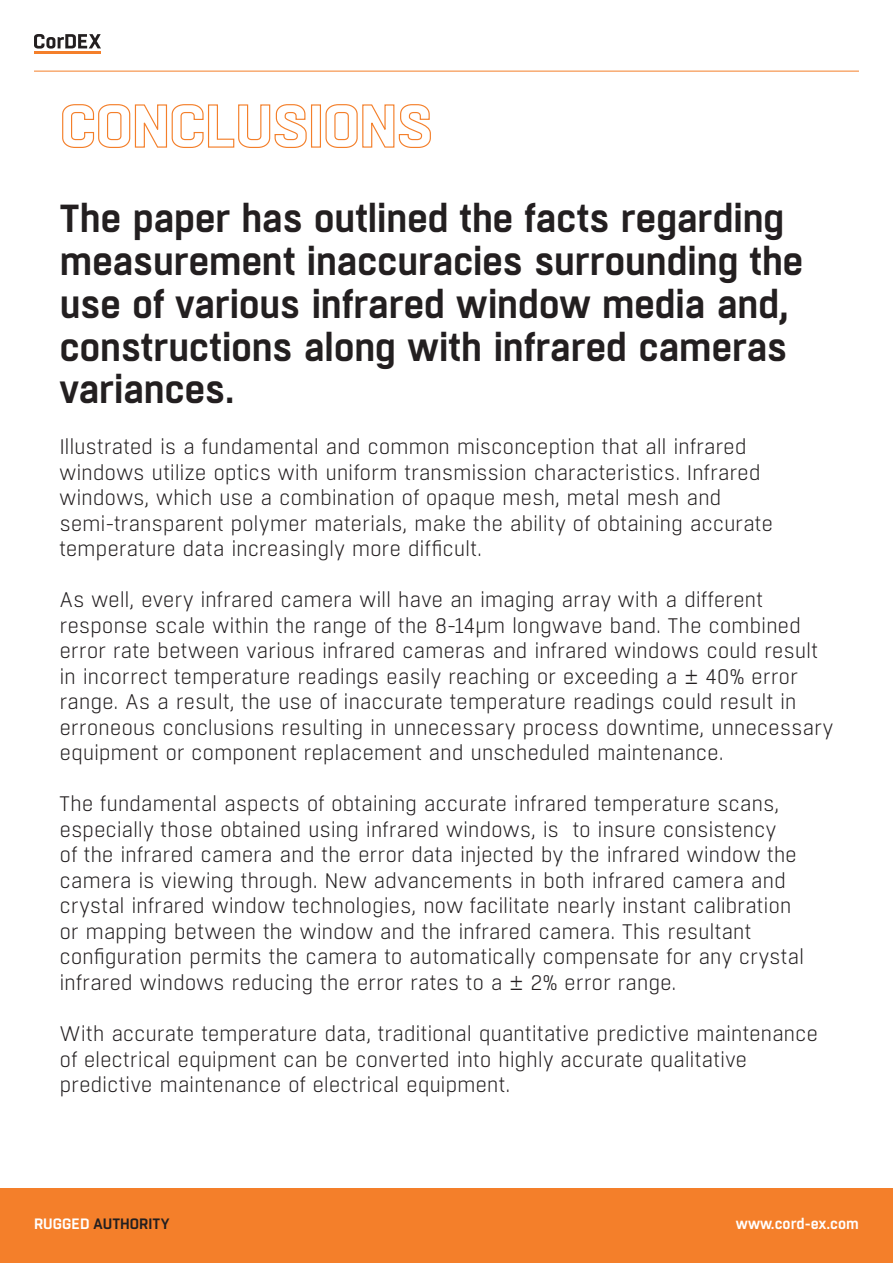
<style>
.page{position:relative;width:893px;height:1263px;background:#fff}
.page>*{position:absolute;margin:0;border:0;box-sizing:border-box;transform-origin:0 0}
.Paragraph_Style_2{font:600 39px/42.8px "Boxed";letter-spacing:-.02em;color:#231f20}
.Large_Body{font:300 21px/25.5px "Boxed";letter-spacing:-.01em;color:#231f20}
.t1{font:600 15px "Boxed";color:#231f20}
.t2{font:600 15px "Boxed";color:#fff}
.s1{font-family:"Abadi";font-stretch:condensed}
.s2{color:#fff}
</style>
<div class="page">
<svg style="left:34px;top:34px;width:67px;height:15px"></svg>
<hr style="left:34px;top:51px;width:67px;height:3px;background:#f47f2a">
<hr style="left:34px;top:71px;width:825px;height:1px;background:#f47f2a">
<div style="left:0;top:1189px;width:893px;height:74px;background:#f47f2a"></div>
<svg style="left:62px;top:104px;width:245px;height:44px"></svg>
<div style="left:311px;top:104px;width:10px;height:44px;border:1px solid #f47f2a"></div>
<svg style="left:325px;top:104px;width:106px;height:44px"></svg>
<p class="Paragraph_Style_2" style="left:60px;top:199px;width:746px">The paper has outlined the facts regarding measurement inaccuracies surrounding the use of various infrared window media and, constructions along with infrared cameras variances.</p>
<p class="Large_Body" style="left:60px;top:435px;width:715px">Illustrated is a fundamental and common misconception that all infrared windows utilize optics with uniform transmission characteristics. Infrared windows, which use a combination of opaque mesh, metal mesh and semi-transparent polymer materials, make the ability of obtaining accurate temperature data increasingly more difficult.</p>
<p class="Large_Body" style="left:60px;top:588px;width:775px">As well, every infrared camera will have an imaging array with a different response scale within the range of the 8-14µm longwave band. The combined error rate between various infrared cameras and infrared windows could result in incorrect temperature readings easily reaching or exceeding a <span class="s1">±</span> 40% error range. As a result, the use of inaccurate temperature readings could result in erroneous conclusions resulting in unnecessary process downtime, unnecessary equipment or component replacement and unscheduled maintenance.</p>
<p class="Large_Body" style="left:60px;top:792px;width:746px">The fundamental aspects of obtaining accurate infrared temperature scans, especially those obtained using infrared windows, is to insure consistency<br>of the infrared camera and the error data injected by the infrared window the camera is viewing through. New advancements in both infrared camera and crystal infrared window technologies, now facilitate nearly instant calibration or mapping between the window and the infrared camera. This resultant configuration permits the camera to automatically compensate for any crystal infrared windows reducing the error rates to a <span class="s1">±</span> 2% error range.</p>
<p class="Large_Body" style="left:60px;top:1021px;width:760px">With accurate temperature data, traditional quantitative predictive maintenance of electrical equipment can be converted into highly accurate qualitative predictive maintenance of electrical equipment.</p>
<p class="t1" style="left:34px;top:1214px;width:137px"><span class="s2">RUGGED</span> AUTHORITY</p>
<p class="t2" style="left:736px;top:1214px;width:125px">www.cord-ex.com</p>
</div>
